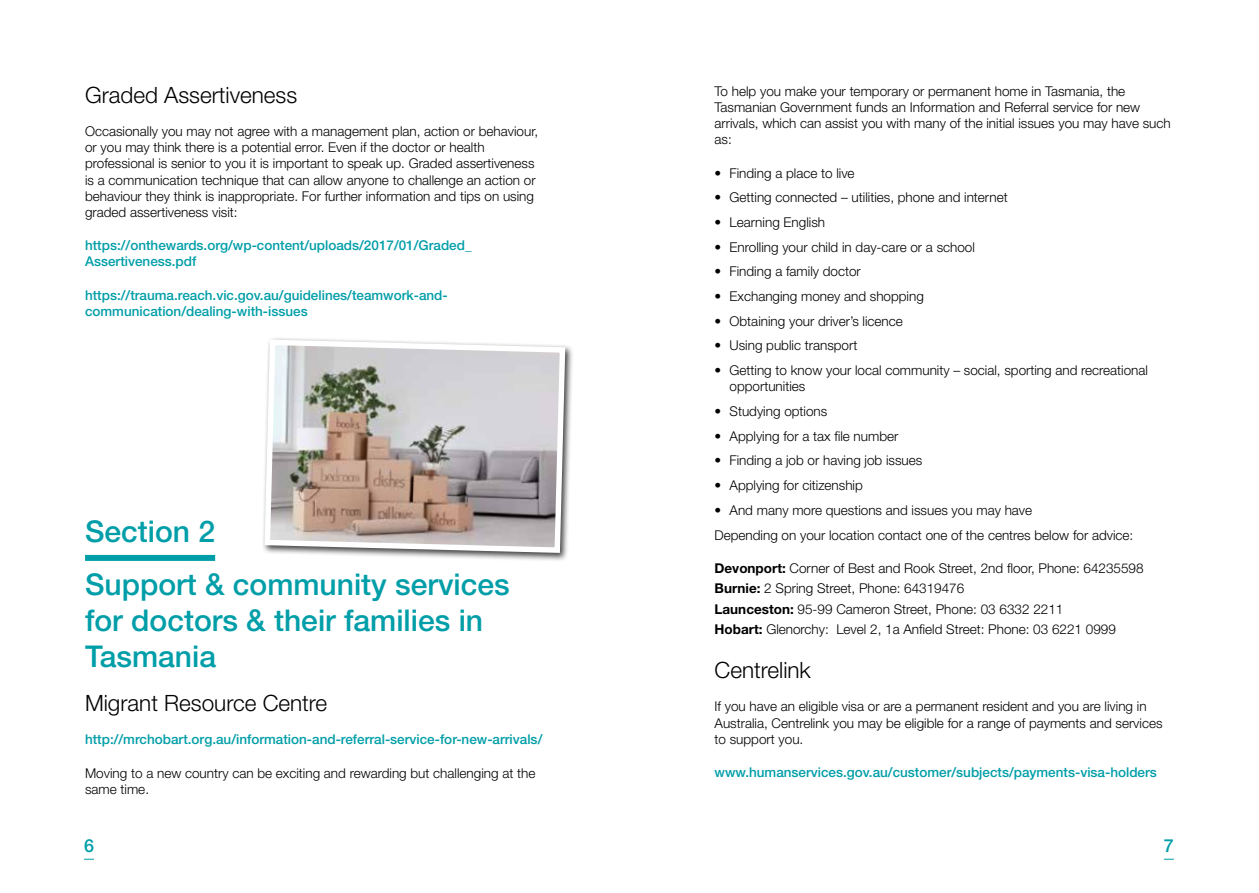
<style>
.page{position:relative;width:1259px;height:893px;background:#fff}
.page>*{position:absolute;margin:0;border:0;box-sizing:border-box;transform-origin:0 0}
.t1{font:500 30px/52.9px "Helvetica Neue";color:#009ea8}
.t2{font:300 22.5px "Helvetica Neue";color:#000}
.t3{font:500 18px "Helvetica Neue";color:#009ea8}
.t4{font:300 13.5px/16.2px "Helvetica Neue";color:#000}
.t5{font:500 13.5px/16.2px "Helvetica Neue";color:#009ea8}
.s1{font-weight:700}
</style>
<div class="page">
<div style="left:262px;top:337px;width:312px;height:225px;background:#000;opacity:.75"></div>
<svg style="left:262px;top:337px;width:306px;height:219px;background:#bfb7b4"></svg>
<div style="left:85px;top:555px;width:130px;height:6px;background:#009ea8"></div>
<h2 class="t2" style="left:85px;top:81px;width:214px">Graded Assertiveness</h2>
<p class="t4" style="left:85px;top:123px;width:454px">Occasionally you may not agree with a management plan, action or behaviour, or you may think there is a potential error. Even if the doctor or health professional is senior to you it is important to speak up. Graded assertiveness is a communication technique that can allow anyone to challenge an action or behaviour they think is inappropriate. For further information and tips on using graded assertiveness visit:</p>
<p class="t5" style="left:85px;top:237px;width:388px">https://onthewards.org/wp-content/uploads/2017/01/Graded_<br>Assertiveness.pdf</p>
<p class="t5" style="left:85px;top:287px;width:364px">https://trauma.reach.vic.gov.au/guidelines/teamwork-and&shy;communication/dealing-with-issues</p>
<h1 class="t1" style="left:85px;top:505px;width:426px">Section 2<br>Support &amp; community services</h1>
<h1 class="t1" style="left:85px;top:602px;width:399px;line-height:36px">for doctors &amp; their families in<br>Tasmania</h1>
<h2 class="t2" style="left:85px;top:689px;width:244px">Migrant Resource Centre</h2>
<p class="t5" style="left:85px;top:731px;width:459px">http://mrchobart.org.au/information-and-referral-service-for-new-arrivals/</p>
<p class="t4" style="left:85px;top:764px;width:452px">Moving to a new country can be exciting and rewarding but challenging at the same time.</p>
<h3 class="t3" style="left:84px;top:835px;width:12px">6</h3>
<p class="t4" style="left:714px;top:82px;width:458px">To help you make your temporary or permanent home in Tasmania, the Tasmanian Government funds an Information and Referral service for new arrivals, which can assist you with many of the initial issues you may have such as:</p>
<p class="t4" style="left:714px;top:164px;width:142px">• Finding a place to live</p>
<p class="t4" style="left:714px;top:189px;width:295px">• Getting connected – utilities, phone and internet</p>
<p class="t4" style="left:714px;top:214px;width:112px">• Learning English</p>
<p class="t4" style="left:714px;top:238px;width:262px">• Enrolling your child in day-care or a school</p>
<p class="t4" style="left:714px;top:263px;width:148px">• Finding a family doctor</p>
<p class="t4" style="left:714px;top:288px;width:211px">• Exchanging money and shopping</p>
<p class="t4" style="left:714px;top:313px;width:190px">• Obtaining your driver’s licence</p>
<p class="t4" style="left:714px;top:337px;width:144px">• Using public transport</p>
<p class="t4" style="left:729px;top:362px;width:420px;text-indent:-15px">• Getting to know your local community – social, sporting and recreational opportunities</p>
<p class="t4" style="left:714px;top:403px;width:114px">• Studying options</p>
<p class="t4" style="left:714px;top:428px;width:185px">• Applying for a tax file number</p>
<p class="t4" style="left:714px;top:452px;width:209px">• Finding a job or having job issues</p>
<p class="t4" style="left:714px;top:477px;width:150px">• Applying for citizenship</p>
<p class="t4" style="left:714px;top:497px;width:420px;line-height:24.8px">• And many more questions and issues you may have<br>Depending on your location contact one of the centres below for advice:</p>
<p class="t4" style="left:714px;top:557px;width:430px;line-height:20.4px"><span class="s1">Devonport:</span> Corner of Best and Rook Street, 2nd floor, Phone: 64235598<br><span class="s1">Burnie:</span> 2 Spring Street, Phone: 64319476<br><span class="s1">Launceston:</span> 95-99 Cameron Street, Phone: 03 6332 2211<br><span class="s1">Hobart:</span> Glenorchy: Level 2, 1a Anfield Street: Phone: 03 6221 0999</p>
<h2 class="t2" style="left:714px;top:656px;width:98px">Centrelink</h2>
<p class="t4" style="left:714px;top:698px;width:449px">If you have an eligible visa or are a permanent resident and you are living in<br>Australia, Centrelink you may be eligible for a range of payments and services to support you.</p>
<p class="t5" style="left:714px;top:764px;width:444px">www.humanservices.gov.au/customer/subjects/payments-visa-holders</p>
<h3 class="t3" style="left:1164px;top:835px;width:12px">7</h3>
</div>
